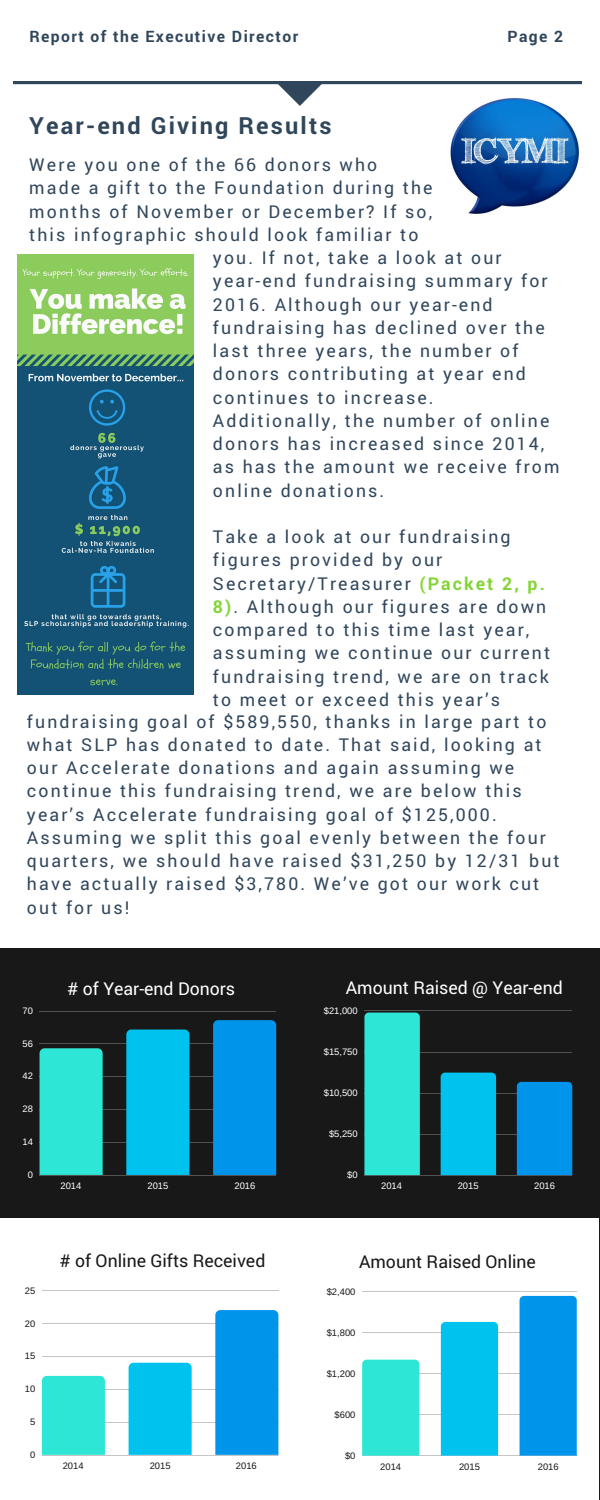
<style>
.page{position:relative;width:600px;height:1500px;background:#fff}
.page>*{position:absolute;margin:0;border:0;box-sizing:border-box;transform-origin:0 0}
.t1{font:700 23.6px "Roboto";letter-spacing:.09em;color:#30465b}
.t2{font:17.7px/23.2px "Roboto";letter-spacing:.12em;color:#30465b}
.t3{font:17.7px "Roboto";color:#181818}
.t4{font:17.7px "Roboto";color:#fff}
.t5{font:700 15.7px "Roboto";letter-spacing:.09em;color:#30465b}
.t6{font:9.4px "Arimo";color:#fff}
.t7{font:9.4px "Arimo";color:#181818}
.s1{font-weight:700;color:#83d536}
</style>
<div class="page">
<div style="left:0;top:3px;width:600px;height:1497px;background:#181818"></div>
<div style="left:0;top:0;width:600px;height:948px;background:#fff"></div>
<div style="left:0;top:1218px;width:599px;height:282px;background:#fff"></div>
<svg style="left:13px;top:83px;width:569px;height:23px"></svg>
<hr style="left:13px;top:81px;width:569px;height:2px;background:#30465b">
<img style="left:445px;top:94px;width:137px;height:120px">
<img style="left:17px;top:254px;width:176px;height:440px">
<hr style="left:40px;top:1175px;width:236px;height:1px;background:#fff">
<hr style="left:40px;top:1142px;width:236px;height:1px;background:#fff">
<hr style="left:40px;top:1109px;width:236px;height:1px;background:#fff">
<hr style="left:40px;top:1076px;width:236px;height:1px;background:#fff">
<hr style="left:40px;top:1044px;width:236px;height:1px;background:#fff">
<hr style="left:40px;top:1011px;width:236px;height:1px;background:#fff">
<div style="left:40px;top:1048px;width:63px;height:127px;background:#2de6d5"></div>
<div style="left:126px;top:1030px;width:63px;height:145px;background:#00c2ef"></div>
<div style="left:213px;top:1020px;width:63px;height:155px;background:#0094eb"></div>
<hr style="left:364px;top:1175px;width:208px;height:1px;background:#fff">
<hr style="left:364px;top:1134px;width:208px;height:1px;background:#fff">
<hr style="left:364px;top:1093px;width:208px;height:1px;background:#fff">
<hr style="left:364px;top:1052px;width:208px;height:1px;background:#fff">
<hr style="left:364px;top:1011px;width:208px;height:1px;background:#fff">
<div style="left:364px;top:1013px;width:56px;height:162px;background:#2de6d5"></div>
<div style="left:441px;top:1073px;width:55px;height:102px;background:#00c2ef"></div>
<div style="left:517px;top:1082px;width:55px;height:93px;background:#0094eb"></div>
<hr style="left:42px;top:1455px;width:236px;height:1px;background:#181818">
<hr style="left:42px;top:1422px;width:236px;height:1px;background:#181818">
<hr style="left:42px;top:1389px;width:236px;height:1px;background:#181818">
<hr style="left:42px;top:1356px;width:236px;height:1px;background:#181818">
<hr style="left:42px;top:1323px;width:236px;height:1px;background:#181818">
<hr style="left:42px;top:1290px;width:236px;height:1px;background:#181818">
<div style="left:42px;top:1376px;width:63px;height:79px;background:#2de6d5"></div>
<div style="left:129px;top:1363px;width:63px;height:92px;background:#00c2ef"></div>
<div style="left:215px;top:1310px;width:63px;height:145px;background:#0094eb"></div>
<hr style="left:362px;top:1456px;width:215px;height:1px;background:#181818">
<hr style="left:362px;top:1414px;width:215px;height:1px;background:#181818">
<hr style="left:362px;top:1373px;width:215px;height:1px;background:#181818">
<hr style="left:362px;top:1332px;width:215px;height:1px;background:#181818">
<hr style="left:362px;top:1291px;width:215px;height:1px;background:#181818">
<div style="left:362px;top:1360px;width:57px;height:96px;background:#2de6d5"></div>
<div style="left:441px;top:1322px;width:57px;height:134px;background:#00c2ef"></div>
<div style="left:520px;top:1296px;width:57px;height:160px;background:#0094eb"></div>
<p class="t5" style="left:29px;top:26px;width:270px">Report of the Executive Director</p>
<p class="t5" style="left:507px;top:26px;width:57px">Page 2</p>
<h1 class="t1" style="left:29px;top:110px;width:304px">Year-end Giving Results</h1>
<p class="t2" style="left:29px;top:153px;width:405px">Were you one of the 66 donors who made a gift to the Foundation during the months of November or December? If so, this infographic should look familiar to</p>
<p class="t2" style="left:213px;top:246px;width:348px">you. If not, take a look at our year-end fundraising summary for<br>2016. Although our year-end fundraising has declined over the last three years, the number of donors contributing at year end continues to increase.<br>Additionally, the number of online donors has increased since 2014, as has the amount we receive from online donations.</p>
<p class="t2" style="left:213px;top:525px;width:299px">Take a look at our fundraising</p>
<p class="t2" style="left:213px;top:548px;width:231px">figures provided by our</p>
<p class="t2" style="left:213px;top:571px;width:333px">Secretary/Treasurer <span class="s1">(Packet 2, p.</span></p>
<p class="t2" style="left:213px;top:594px;width:335px"><span class="s1">8)</span>. Although our figures are down</p>
<p class="t2" style="left:213px;top:618px;width:318px">compared to this time last year,</p>
<p class="t2" style="left:213px;top:641px;width:339px">assuming we continue our current</p>
<p class="t2" style="left:213px;top:664px;width:337px">fundraising trend, we are on track</p>
<p class="t2" style="left:213px;top:687px;width:289px">to meet or exceed this year’s</p>
<p class="t2" style="left:27px;top:709px;width:521px">fundraising goal of $589,550, thanks in large part to</p>
<p class="t2" style="left:27px;top:732px;width:516px">what SLP has donated to date. That said, looking at</p>
<p class="t2" style="left:27px;top:756px;width:489px">our Accelerate donations and again assuming we</p>
<p class="t2" style="left:27px;top:779px;width:496px">continue this fundraising trend, we are below this</p>
<p class="t2" style="left:27px;top:802px;width:471px">year’s Accelerate fundraising goal of $125,000.</p>
<p class="t2" style="left:27px;top:825px;width:520px">Assuming we split this goal evenly between the four</p>
<p class="t2" style="left:27px;top:849px;width:534px">quarters, we should have raised $31,250 by 12/31 but</p>
<p class="t2" style="left:27px;top:872px;width:514px">have actually raised $3,780. We’ve got our work cut</p>
<p class="t2" style="left:27px;top:895px;width:104px">out for us!</p>
<p class="t6" style="left:23px;top:1005px;width:12px">70</p>
<p class="t6" style="left:23px;top:1038px;width:12px">56</p>
<p class="t6" style="left:23px;top:1071px;width:12px">42</p>
<p class="t6" style="left:23px;top:1104px;width:12px">28</p>
<p class="t6" style="left:23px;top:1137px;width:12px">14</p>
<p class="t6" style="left:28px;top:1170px;width:7px">0</p>
<p class="t4" style="left:67px;top:976px;width:169px"># of Year-end Donors</p>
<p class="t4" style="left:346px;top:975px;width:218px">Amount Raised @ Year-end</p>
<p class="t6" style="left:324px;top:1005px;width:35px">$21,000</p>
<p class="t6" style="left:324px;top:1047px;width:35px">$15,750</p>
<p class="t6" style="left:324px;top:1087px;width:35px">$10,500</p>
<p class="t6" style="left:329px;top:1128px;width:30px">$5,250</p>
<p class="t6" style="left:61px;top:1180px;width:22px">2014</p>
<p class="t6" style="left:148px;top:1180px;width:22px">2015</p>
<p class="t6" style="left:235px;top:1180px;width:22px">2016</p>
<p class="t6" style="left:347px;top:1170px;width:12px">$0</p>
<p class="t6" style="left:381px;top:1180px;width:22px">2014</p>
<p class="t6" style="left:458px;top:1180px;width:22px">2015</p>
<p class="t6" style="left:534px;top:1180px;width:22px">2016</p>
<p class="t7" style="left:25px;top:1285px;width:12px">25</p>
<p class="t7" style="left:25px;top:1318px;width:12px">20</p>
<p class="t7" style="left:25px;top:1350px;width:12px">15</p>
<p class="t7" style="left:25px;top:1383px;width:12px">10</p>
<p class="t7" style="left:30px;top:1416px;width:7px">5</p>
<p class="t7" style="left:30px;top:1449px;width:7px">0</p>
<p class="t3" style="left:60px;top:1248px;width:207px"># of Online Gifts Received</p>
<p class="t3" style="left:359px;top:1250px;width:178px">Amount Raised Online</p>
<p class="t7" style="left:327px;top:1286px;width:30px">$2,400</p>
<p class="t7" style="left:327px;top:1327px;width:30px">$1,800</p>
<p class="t7" style="left:327px;top:1368px;width:30px">$1,200</p>
<p class="t7" style="left:335px;top:1410px;width:22px">$600</p>
<p class="t7" style="left:63px;top:1460px;width:22px">2014</p>
<p class="t7" style="left:150px;top:1460px;width:22px">2015</p>
<p class="t7" style="left:236px;top:1460px;width:22px">2016</p>
<p class="t7" style="left:345px;top:1450px;width:12px">$0</p>
<p class="t7" style="left:380px;top:1461px;width:22px">2014</p>
<p class="t7" style="left:459px;top:1461px;width:22px">2015</p>
<p class="t7" style="left:538px;top:1461px;width:22px">2016</p>
</div>
